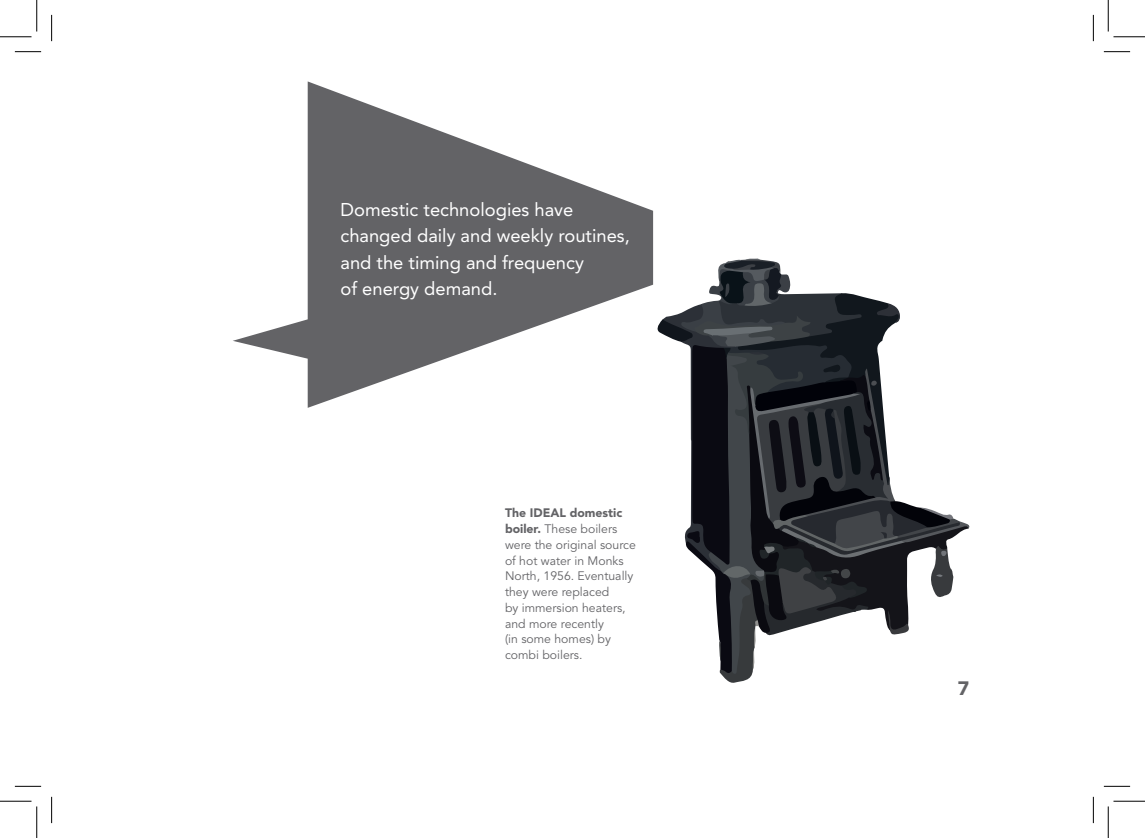
<style>
.page{position:relative;width:1145px;height:838px;background:#fff}
.page>*{position:absolute;margin:0;border:0;box-sizing:border-box;transform-origin:0 0}
.t1{font:900 19.25px "Avenir";color:#636366}
.t2{font:18.38px/26.2px "Avenir";color:#fff}
.t3{font:12.25px/15.8px "Avenir";color:#636366}
.s1{font-weight:900}
</style>
<div class="page">
<svg style="left:233px;top:81px;width:420px;height:327px;fill:#636366"></svg>
<svg style="left:657px;top:258px;width:313px;height:425px"></svg>
<svg style="left:15px;top:51px;width:26px;height:1px"></svg>
<svg style="left:1104px;top:51px;width:26px;height:1px"></svg>
<svg style="left:15px;top:786px;width:26px;height:1px"></svg>
<svg style="left:1104px;top:786px;width:26px;height:1px"></svg>
<svg style="left:51px;top:15px;width:1px;height:26px"></svg>
<svg style="left:51px;top:796px;width:1px;height:27px"></svg>
<svg style="left:1093px;top:15px;width:1px;height:26px"></svg>
<svg style="left:1093px;top:796px;width:1px;height:27px"></svg>
<hr style="left:0;top:36px;width:32px;height:1px;background:#000">
<hr style="left:1113px;top:36px;width:32px;height:1px;background:#000">
<hr style="left:0;top:800px;width:32px;height:1px;background:#000">
<hr style="left:1113px;top:800px;width:32px;height:1px;background:#000">
<hr style="left:36px;top:0;width:1px;height:31px;background:#000">
<hr style="left:36px;top:806px;width:1px;height:31px;background:#000">
<hr style="left:1108px;top:0;width:1px;height:31px;background:#000">
<hr style="left:1108px;top:806px;width:1px;height:31px;background:#000">
<p class="t2" style="left:340px;top:197px;width:291px">Domestic technologies have changed daily and weekly routines, and the timing and frequency<br>of energy demand.</p>
<p class="t3" style="left:505px;top:505px;width:132px"><span class="s1">The IDEAL domestic boiler.</span> These boilers were the original source of hot water in Monks<br>North, 1956. Eventually they were replaced<br>by immersion heaters, and more recently<br>(in some homes) by combi boilers.</p>
<h1 class="t1" style="left:958px;top:677px;width:13px">7</h1>
</div>
